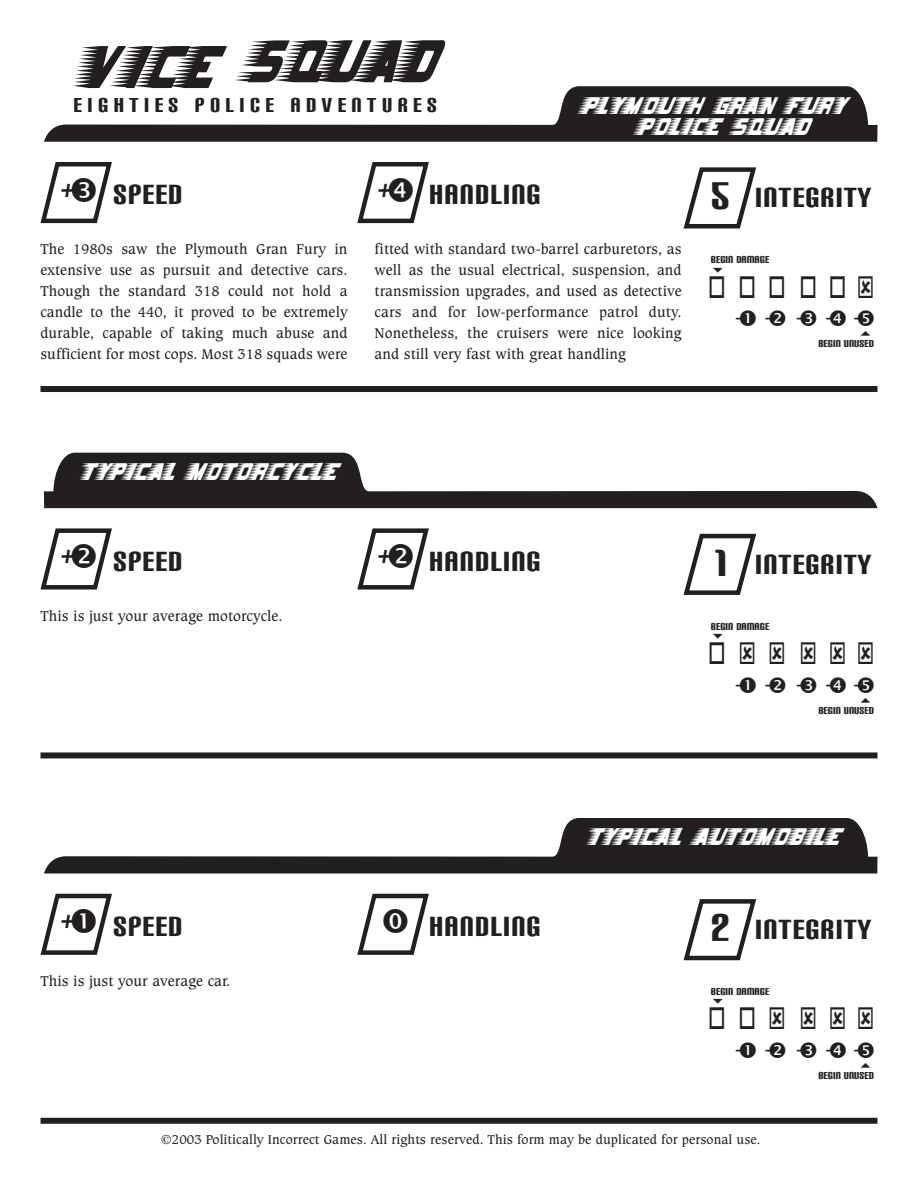
<style>
.page{position:relative;width:918px;height:1188px;background:#fff}
.page>*{position:absolute;margin:0;border:0;box-sizing:border-box;transform-origin:0 0}
.t1{font:75px "Barbatrick";letter-spacing:.05em;color:#231f20}
.t2{font:33px "Carbon Block";letter-spacing:.04em;color:#231f20}
.t3{font:30px "Barbatrick";letter-spacing:.05em;color:#fff}
.t4{font:24px "Carbon Block";letter-spacing:.23em;color:#231f20}
.t5{font:15px/21px "Caxton BT";color:#231f20;text-align:justify}
.t6{font:13.5px "Caxton BT";color:#231f20}
.t7{font:12px "Carbon Block";letter-spacing:.01em;color:#231f20}
.s1{font-size:45px}
</style>
<div class="page">
<svg style="left:683px;top:167px;width:74px;height:62px"></svg>
<svg style="left:44px;top:86px;width:834px;height:56px;fill:#231f20"></svg>
<div style="left:40px;top:386px;width:838px;height:6px;background:#231f20"></div>
<svg style="left:683px;top:533px;width:74px;height:62px"></svg>
<svg style="left:44px;top:453px;width:834px;height:55px;fill:#231f20"></svg>
<div style="left:40px;top:752px;width:838px;height:6px;background:#231f20"></div>
<svg style="left:683px;top:899px;width:74px;height:62px"></svg>
<svg style="left:44px;top:818px;width:834px;height:56px;fill:#231f20"></svg>
<div style="left:40px;top:1118px;width:838px;height:6px;background:#231f20"></div>
<svg style="left:40px;top:162px;width:72px;height:62px"></svg>
<svg style="left:357px;top:162px;width:72px;height:62px"></svg>
<svg style="left:40px;top:528px;width:72px;height:62px"></svg>
<svg style="left:357px;top:528px;width:72px;height:62px"></svg>
<svg style="left:40px;top:893px;width:72px;height:62px"></svg>
<svg style="left:357px;top:893px;width:72px;height:62px"></svg>
<h1 class="t1" style="left:77px;top:13px;width:358px">Vice squad</h1>
<h3 class="t4" style="left:73px;top:90px;width:365px">EIGHTIES POLICE ADVENTURES</h3>
<h2 class="t2" style="left:114px;top:174px;width:70px">SPEED</h2>
<h2 class="t2" style="left:429px;top:174px;width:113px">HANDLING</h2>
<h3 class="t3" style="left:581px;top:86px;width:265px">Plymouth Gran Fury</h3>
<h3 class="t3" style="left:637px;top:107px;width:173px">Police Squad</h3>
<h2 class="t2" style="left:711px;top:177px;width:162px"><span class="s1">5</span> INTEGRITY</h2>
<p class="t5" style="left:40px;top:240px;width:309px">The 1980s saw the Plymouth Gran Fury in extensive use as pursuit and detective cars.<br>Though the standard 318 could not hold a candle to the 440, it proved to be extremely durable, capable of taking much abuse and sufficient for most cops. Most 318 squads were</p>
<p class="t5" style="left:375px;top:240px;width:309px">fitted with standard two-barrel carburetors, as well as the usual electrical, suspension, and transmission upgrades, and used as detective cars and for low-performance patrol duty.<br>Nonetheless, the cruisers were nice looking and still very fast with great handling</p>
<p class="t7" style="left:711px;top:252px;width:60px">BEGIN DAMAGE</p>
<p class="t7" style="left:818px;top:336px;width:57px">BEGIN UNUSED</p>
<h3 class="t3" style="left:81px;top:452px;width:257px">typical motorcycle</h3>
<h2 class="t2" style="left:114px;top:540px;width:70px">SPEED</h2>
<h2 class="t2" style="left:429px;top:540px;width:113px">HANDLING</h2>
<p class="t5" style="left:40px;top:606px;width:244px">This is just your average motorcycle.</p>
<h2 class="t2" style="left:713px;top:543px;width:160px"><span class="s1">1</span> INTEGRITY</h2>
<p class="t7" style="left:711px;top:619px;width:60px">BEGIN DAMAGE</p>
<p class="t7" style="left:818px;top:703px;width:57px">BEGIN UNUSED</p>
<h2 class="t2" style="left:114px;top:906px;width:70px">SPEED</h2>
<h2 class="t2" style="left:429px;top:905px;width:113px">HANDLING</h2>
<p class="t5" style="left:40px;top:972px;width:191px">This is just your average car.</p>
<h3 class="t3" style="left:587px;top:818px;width:253px">typical automobile</h3>
<h2 class="t2" style="left:711px;top:908px;width:162px"><span class="s1">2</span> INTEGRITY</h2>
<p class="t7" style="left:711px;top:984px;width:60px">BEGIN DAMAGE</p>
<p class="t7" style="left:818px;top:1068px;width:57px">BEGIN UNUSED</p>
<p class="t6" style="left:161px;top:1135px;width:601px">©2003 Politically Incorrect Games. All rights reserved. This form may be duplicated for personal use.</p>
</div>
